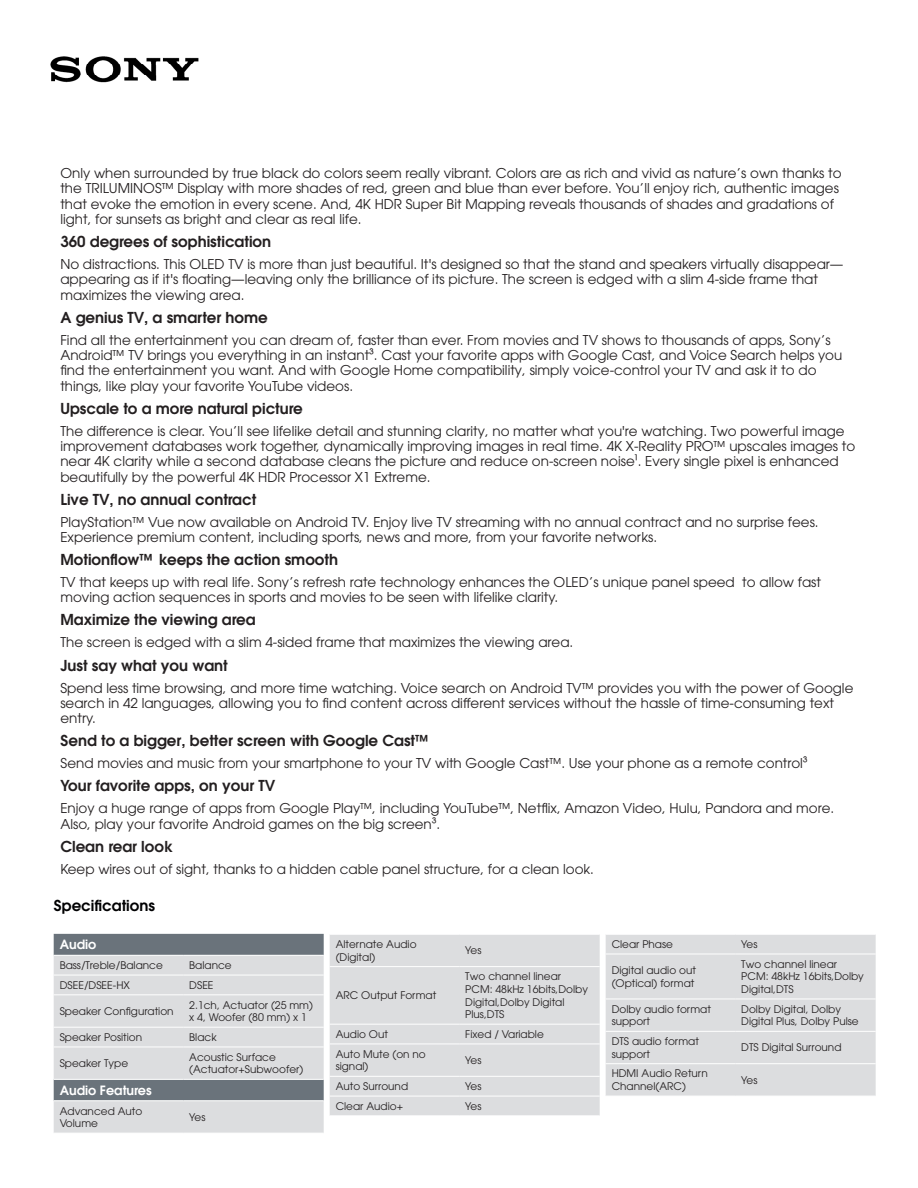
<style>
.page{position:relative;width:918px;height:1188px;background:#fff}
.page>*{position:absolute;margin:0;border:0;box-sizing:border-box;transform-origin:0 0}
.KeyFeatureTableHeade{font:600 15px "ITC Avant Garde Std";color:#231f20}
.t1{font:600 15px "ITC Avant Garde Std";color:#000002}
.KeyFeatureTableDescr{font:13.5px/15.3px "ITC Avant Garde Std";color:#231f20}
._6ptWhiteFont{font:600 12.75px "ITC Avant Garde Std";color:#fff}
._7pointFont{font:10.5px/12.6px "ITC Avant Garde Std";color:#231f20}
</style>
<div class="page">
<img style="left:50px;top:56px;width:149px;height:27px">
<div style="left:54px;top:934px;width:270px;height:21px;background:#6a737b"></div>
<svg style="left:54px;top:956px;width:270px;height:177px;background:#cfd1d3"></svg>
<hr style="left:54px;top:975px;width:129px;height:1px;background:#fff">
<hr style="left:183px;top:975px;width:141px;height:1px;background:#fff">
<hr style="left:54px;top:994px;width:129px;height:1px;background:#fff">
<hr style="left:183px;top:994px;width:141px;height:1px;background:#fff">
<hr style="left:54px;top:1027px;width:129px;height:1px;background:#fff">
<hr style="left:183px;top:1027px;width:141px;height:1px;background:#fff">
<hr style="left:54px;top:1047px;width:129px;height:1px;background:#fff">
<hr style="left:183px;top:1047px;width:141px;height:1px;background:#fff">
<hr style="left:54px;top:1079px;width:129px;height:1px;background:#fff">
<hr style="left:183px;top:1079px;width:141px;height:1px;background:#fff">
<hr style="left:54px;top:1100px;width:129px;height:1px;background:#fff">
<hr style="left:183px;top:1100px;width:141px;height:1px;background:#fff">
<div style="left:330px;top:935px;width:270px;height:180px;background:#dcdddf"></div>
<hr style="left:330px;top:966px;width:129px;height:1px;background:#fff">
<hr style="left:459px;top:966px;width:141px;height:1px;background:#fff">
<hr style="left:330px;top:1024px;width:129px;height:1px;background:#fff">
<hr style="left:459px;top:1024px;width:141px;height:1px;background:#fff">
<hr style="left:330px;top:1044px;width:129px;height:1px;background:#fff">
<hr style="left:459px;top:1044px;width:141px;height:1px;background:#fff">
<hr style="left:330px;top:1076px;width:129px;height:1px;background:#fff">
<hr style="left:459px;top:1076px;width:141px;height:1px;background:#fff">
<hr style="left:330px;top:1096px;width:129px;height:1px;background:#fff">
<hr style="left:459px;top:1096px;width:141px;height:1px;background:#fff">
<div style="left:606px;top:935px;width:270px;height:161px;background:#dcdddf"></div>
<hr style="left:606px;top:954px;width:129px;height:1px;background:#fff">
<hr style="left:735px;top:954px;width:141px;height:1px;background:#fff">
<hr style="left:606px;top:999px;width:129px;height:1px;background:#fff">
<hr style="left:735px;top:999px;width:141px;height:1px;background:#fff">
<hr style="left:606px;top:1031px;width:129px;height:1px;background:#fff">
<hr style="left:735px;top:1031px;width:141px;height:1px;background:#fff">
<hr style="left:606px;top:1063px;width:129px;height:1px;background:#fff">
<hr style="left:735px;top:1063px;width:141px;height:1px;background:#fff">
<p class="KeyFeatureTableDescr" style="left:60px;top:165px;width:783px">Only when surrounded by true black do colors seem really vibrant. Colors are as rich and vivid as nature’s own thanks to the TRILUMINOS™ Display with more shades of red, green and blue than ever before. You’ll enjoy rich, authentic images that evoke the emotion in every scene. And, 4K HDR Super Bit Mapping reveals thousands of shades and gradations of light, for sunsets as bright and clear as real life.</p>
<p class="KeyFeatureTableHeade" style="left:60px;top:232px;width:212px">360 degrees of sophistication</p>
<p class="KeyFeatureTableDescr" style="left:60px;top:256px;width:785px">No distractions. This OLED TV is more than just beautiful. It's designed so that the stand and speakers virtually disappear— appearing as if it's floating—leaving only the brilliance of its picture. The screen is edged with a slim 4-side frame that maximizes the viewing area.</p>
<p class="KeyFeatureTableHeade" style="left:60px;top:307px;width:209px">A genius TV, a smarter home</p>
<p class="KeyFeatureTableDescr" style="left:60px;top:332px;width:783px">Find all the entertainment you can dream of, faster than ever. From movies and TV shows to thousands of apps, Sony’s Android™ TV brings you everything in an instant³. Cast your favorite apps with Google Cast, and Voice Search helps you find the entertainment you want. And with Google Home compatibility, simply voice-control your TV and ask it to do things, like play your favorite YouTube videos.</p>
<p class="KeyFeatureTableHeade" style="left:60px;top:398px;width:244px">Upscale to a more natural picture</p>
<p class="KeyFeatureTableDescr" style="left:60px;top:423px;width:796px">The difference is clear. You’ll see lifelike detail and stunning clarity, no matter what you're watching. Two powerful image improvement databases work together, dynamically improving images in real time. 4K X-Reality PRO™ upscales images to near 4K clarity while a second database cleans the picture and reduce on-screen noise¹. Every single pixel is enhanced beautifully by the powerful 4K HDR Processor X1 Extreme.</p>
<p class="KeyFeatureTableHeade" style="left:60px;top:489px;width:197px">Live TV, no annual contract</p>
<p class="KeyFeatureTableDescr" style="left:60px;top:514px;width:760px">PlayStation™ Vue now available on Android TV. Enjoy live TV streaming with no annual contract and no surprise fees.<br>Experience premium content, including sports, news and more, from your favorite networks.</p>
<p class="KeyFeatureTableHeade" style="left:60px;top:550px;width:279px">Motionflow™ keeps the action smooth</p>
<p class="KeyFeatureTableDescr" style="left:60px;top:574px;width:762px">TV that keeps up with real life. Sony’s refresh rate technology enhances the OLED’s unique panel speed to allow fast moving action sequences in sports and movies to be seen with lifelike clarity.</p>
<p class="KeyFeatureTableHeade" style="left:60px;top:610px;width:197px">Maximize the viewing area</p>
<p class="KeyFeatureTableDescr" style="left:60px;top:635px;width:514px">The screen is edged with a slim 4-sided frame that maximizes the viewing area.</p>
<p class="KeyFeatureTableHeade" style="left:60px;top:655px;width:169px">Just say what you want</p>
<p class="KeyFeatureTableDescr" style="left:60px;top:680px;width:795px">Spend less time browsing, and more time watching. Voice search on Android TV™ provides you with the power of Google search in 42 languages, allowing you to find content across different services without the hassle of time-consuming text entry.</p>
<p class="KeyFeatureTableHeade" style="left:60px;top:731px;width:371px">Send to a bigger, better screen with Google Cast™</p>
<p class="KeyFeatureTableDescr" style="left:60px;top:755px;width:749px">Send movies and music from your smartphone to your TV with Google Cast™. Use your phone as a remote control³</p>
<p class="KeyFeatureTableHeade" style="left:60px;top:776px;width:216px">Your favorite apps, on your TV</p>
<p class="KeyFeatureTableDescr" style="left:60px;top:801px;width:775px">Enjoy a huge range of apps from Google Play™, including YouTube™, Netflix, Amazon Video, Hulu, Pandora and more.<br>Also, play your favorite Android games on the big screen³.</p>
<p class="KeyFeatureTableHeade" style="left:60px;top:836px;width:114px">Clean rear look</p>
<p class="KeyFeatureTableDescr" style="left:60px;top:861px;width:535px">Keep wires out of sight, thanks to a hidden cable panel structure, for a clean look.</p>
<p class="t1" style="left:54px;top:896px;width:103px">Specifications</p>
<p class="_6ptWhiteFont" style="left:60px;top:936px;width:38px">Audio</p>
<p class="_7pointFont" style="left:60px;top:959px;width:105px">Bass/Treble/Balance</p>
<p class="_7pointFont" style="left:189px;top:959px;width:44px">Balance</p>
<p class="_7pointFont" style="left:60px;top:979px;width:72px">DSEE/DSEE-HX</p>
<p class="_7pointFont" style="left:189px;top:979px;width:26px">DSEE</p>
<p class="_7pointFont" style="left:60px;top:1005px;width:115px">Speaker Configuration</p>
<p class="_7pointFont" style="left:189px;top:998px;width:125px">2.1ch, Actuator (25 mm) x 4, Woofer (80 mm) x 1</p>
<p class="_7pointFont" style="left:60px;top:1031px;width:84px">Speaker Position</p>
<p class="_7pointFont" style="left:189px;top:1031px;width:29px">Black</p>
<p class="_7pointFont" style="left:60px;top:1057px;width:70px">Speaker Type</p>
<p class="_7pointFont" style="left:189px;top:1050px;width:115px">Acoustic Surface (Actuator+Subwoofer)</p>
<p class="_6ptWhiteFont" style="left:60px;top:1082px;width:93px">Audio Features</p>
<p class="_7pointFont" style="left:60px;top:1104px;width:84px">Advanced Auto<br>Volume</p>
<p class="_7pointFont" style="left:189px;top:1111px;width:18px">Yes</p>
<p class="_7pointFont" style="left:336px;top:938px;width:82px">Alternate Audio (Digital)</p>
<p class="_7pointFont" style="left:465px;top:944px;width:18px">Yes</p>
<p class="_7pointFont" style="left:336px;top:989px;width:102px">ARC Output Format</p>
<p class="_7pointFont" style="left:465px;top:970px;width:124px">Two channel linear<br>PCM: 48kHz 16bits,Dolby<br>Digital,Dolby Digital<br>Plus,DTS</p>
<p class="_7pointFont" style="left:336px;top:1028px;width:54px">Audio Out</p>
<p class="_7pointFont" style="left:465px;top:1028px;width:80px">Fixed / Variable</p>
<p class="_7pointFont" style="left:336px;top:1047px;width:92px">Auto Mute (on no signal)</p>
<p class="_7pointFont" style="left:465px;top:1054px;width:18px">Yes</p>
<p class="_7pointFont" style="left:336px;top:1080px;width:74px">Auto Surround</p>
<p class="_7pointFont" style="left:465px;top:1080px;width:18px">Yes</p>
<p class="_7pointFont" style="left:336px;top:1100px;width:69px">Clear Audio+</p>
<p class="_7pointFont" style="left:465px;top:1100px;width:18px">Yes</p>
<p class="_7pointFont" style="left:612px;top:938px;width:63px">Clear Phase</p>
<p class="_7pointFont" style="left:741px;top:938px;width:18px">Yes</p>
<p class="_7pointFont" style="left:612px;top:964px;width:86px">Digital audio out (Optical) format</p>
<p class="_7pointFont" style="left:741px;top:957px;width:124px">Two channel linear<br>PCM: 48kHz 16bits,Dolby<br>Digital,DTS</p>
<p class="_7pointFont" style="left:612px;top:1002px;width:101px">Dolby audio format support</p>
<p class="_7pointFont" style="left:741px;top:1002px;width:119px">Dolby Digital, Dolby<br>Digital Plus, Dolby Pulse</p>
<p class="_7pointFont" style="left:612px;top:1035px;width:89px">DTS audio format support</p>
<p class="_7pointFont" style="left:741px;top:1041px;width:102px">DTS Digital Surround</p>
<p class="_7pointFont" style="left:612px;top:1067px;width:98px">HDMI Audio Return<br>Channel(ARC)</p>
<p class="_7pointFont" style="left:741px;top:1074px;width:18px">Yes</p>
</div>
